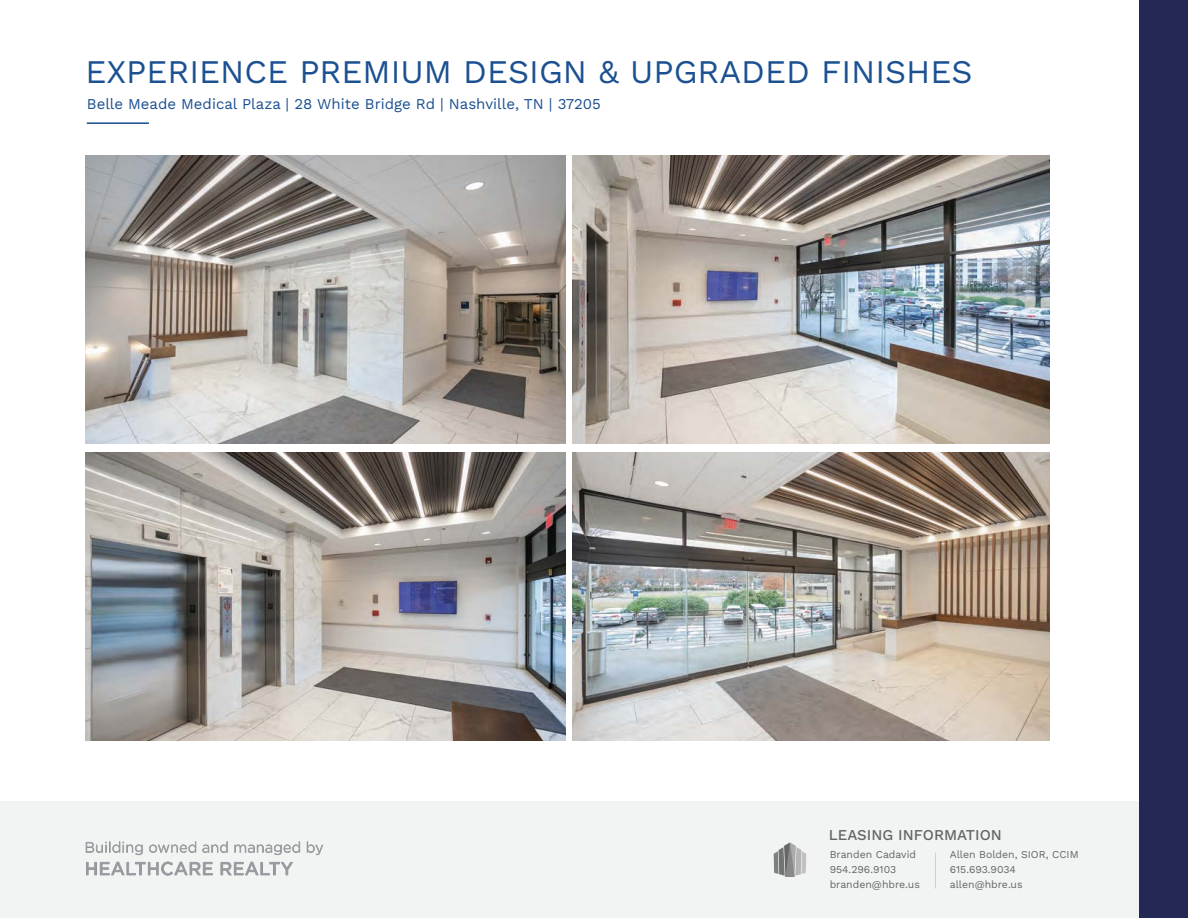
<style>
.page{position:relative;width:1188px;height:918px;background:#fff}
.page>*{position:absolute;margin:0;border:0;box-sizing:border-box;transform-origin:0 0}
.t1{font:33px "Work Sans";color:#1b5091}
.t2{font:15px "Work Sans";color:#1b5091}
.t3{font:15px "Work Sans";color:#646566}
.t4{font:10.5px/15px "Work Sans";color:#646566}
.t5{font:10.5px "Work Sans";color:#646667}
</style>
<div class="page">
<img style="left:86px;top:155px;width:480px;height:289px">
<hr style="left:87px;top:122px;width:62px;height:2px;background:#1b5091">
<img style="left:86px;top:452px;width:480px;height:289px">
<img style="left:573px;top:155px;width:477px;height:289px">
<img style="left:573px;top:452px;width:477px;height:289px">
<div style="left:0;top:801px;width:1188px;height:117px;background:#f2f3f3"></div>
<svg style="left:774px;top:842px;width:32px;height:35px"></svg>
<div style="left:1139px;top:0;width:49px;height:918px;background:#232954"></div>
<img style="left:85px;top:841px;width:238px;height:35px">
<h1 class="t1" style="left:85px;top:47px;width:889px">EXPERIENCE PREMIUM DESIGN &amp; UPGRADED FINISHES</h1>
<h2 class="t2" style="left:87px;top:93px;width:516px">Belle Meade Medical Plaza | 28 White Bridge Rd | Nashville, TN | 37205</h2>
<h2 class="t3" style="left:829px;top:824px;width:174px">LEASING INFORMATION</h2>
<p class="t4" style="left:830px;top:847px;width:92px">Branden Cadavid<br>954.296.9103 branden@hbre.us</p>
<p class="t5" style="left:950px;top:847px;width:130px">Allen Bolden, SIOR, CCIM</p>
<p class="t4" style="left:950px;top:862px;width:74px">615.693.9034 allen@hbre.us</p>
</div>
